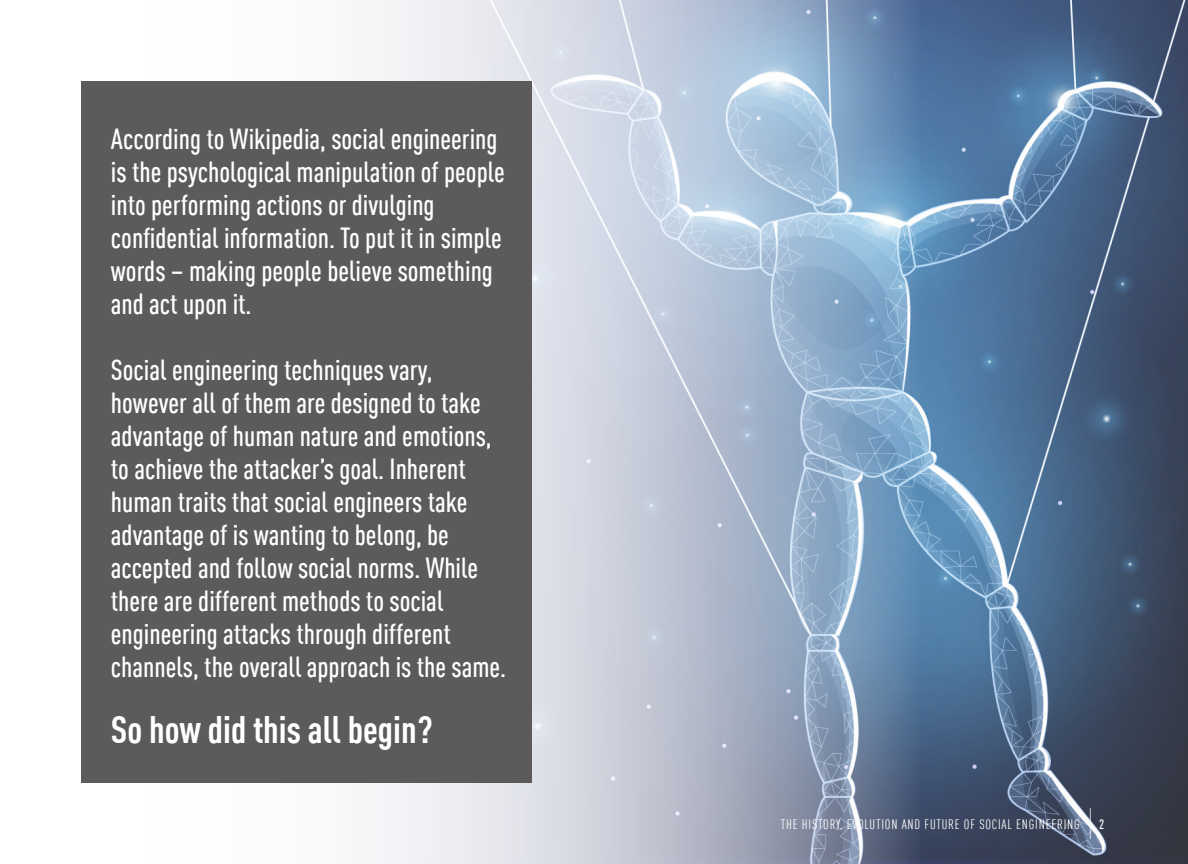
<style>
.page{position:relative;width:1188px;height:864px;background:#fff}
.page>*{position:absolute;margin:0;border:0;box-sizing:border-box;transform-origin:0 0}
.Body_Copy{font:700 condensed 37.5px "DIN Pro";color:#fff}
.t1{font:100 condensed 36px "DIN Pro";color:#fff}
.Body_Copy-2{font:500 condensed 28.5px/33px "DIN Pro";color:#fff}
.t2{font:condensed 13.5px "DIN Pro";letter-spacing:.06em;color:#fff}
.t3{font:500 condensed 13.5px "DIN Pro";color:#fff}
</style>
<div class="page">
<img style="left:924px;top:0;width:264px;height:864px">
<svg style="left:381px;top:0;width:543px;height:864px;background:#aebed1"></svg>
<div style="left:81px;top:81px;width:450px;height:702px;background:#5c5b59"></div>
<p class="Body_Copy-2" style="left:111px;top:121px;width:395px">According to Wikipedia, social engineering is the psychological manipulation of people into performing actions or divulging confidential information. To put it in simple words – making people believe something and act upon it.</p>
<p class="Body_Copy-2" style="left:111px;top:352px;width:397px">Social engineering techniques vary, however all of them are designed to take advantage of human nature and emotions, to achieve the attacker’s goal. Inherent human traits that social engineers take advantage of is wanting to belong, be accepted and follow social norms. While there are different methods to social engineering attacks through different channels, the overall approach is the same.</p>
<p class="Body_Copy" style="left:111px;top:702px;width:323px">So how did this all begin?</p>
<p class="t1" style="left:1087px;top:800px;width:9px">|</p>
<p class="t2" style="left:781px;top:815px;width:300px">THE HISTORY, EVOLUTION AND FUTURE OF SOCIAL ENGINEERING</p>
<p class="t3" style="left:1099px;top:815px;width:7px">2</p>
</div>
